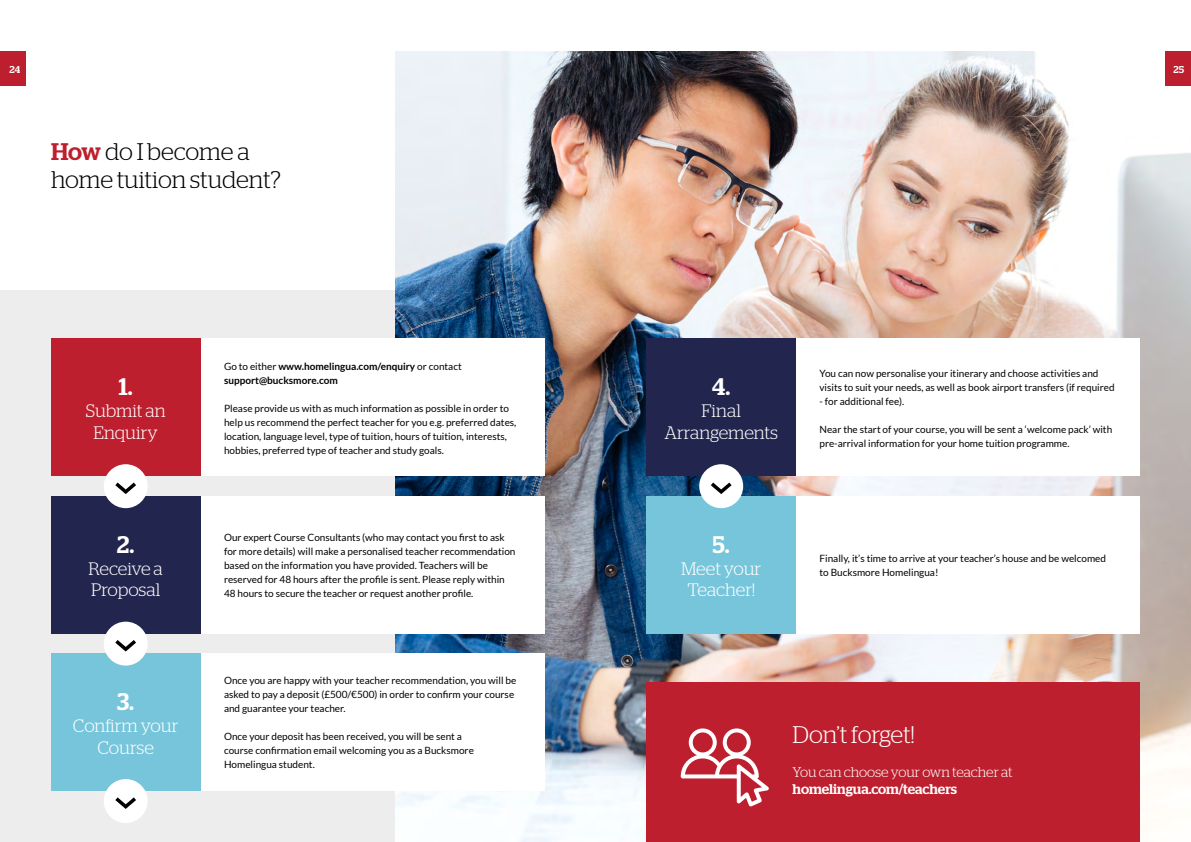
<style>
.page{position:relative;width:1191px;height:842px;background:#fff}
.page>*{position:absolute;margin:0;border:0;box-sizing:border-box;transform-origin:0 0}
.t1{font:300 24px/28.8px "Stag";letter-spacing:-.005em;color:#000}
.t2{font:300 24px "Stag";letter-spacing:-.005em;color:#fff}
.t3{font:500 24px "Stag";color:#fff}
.t4{font:300 18px/21.6px "Stag";color:#fff;text-align:center}
.t5{font:300 14px "Stag";letter-spacing:-.01em;color:#fff}
.t6{font:500 14px "Stag";letter-spacing:-.005em;color:#fff}
.t7{font:10px/14px "Lato";color:#000}
.t8{font:700 10px/14px "Lato";color:#000}
.t9{font:500 10px "Stag";color:#fff}
.s1{font-weight:500;color:#bd1f2e}
.s2{font-weight:400}
</style>
<div class="page">
<div style="left:0;top:291px;width:506px;height:551px;background:#ededed"></div>
<img style="left:395px;top:51px;width:796px;height:791px">
<div style="left:51px;top:339px;width:493px;height:137px;background:#fff"></div>
<div style="left:646px;top:339px;width:494px;height:137px;background:#fff"></div>
<div style="left:646px;top:496px;width:494px;height:138px;background:#fff"></div>
<div style="left:51px;top:496px;width:493px;height:138px;background:#fff"></div>
<div style="left:51px;top:654px;width:493px;height:137px;background:#fff"></div>
<div style="left:51px;top:339px;width:149px;height:137px;background:#bd1f2e"></div>
<div style="left:646px;top:339px;width:150px;height:137px;background:#22254d"></div>
<div style="left:646px;top:496px;width:150px;height:138px;background:#76c5db"></div>
<div style="left:51px;top:496px;width:149px;height:138px;background:#22254d"></div>
<div style="left:51px;top:654px;width:149px;height:137px;background:#76c5db"></div>
<div style="left:646px;top:683px;width:494px;height:159px;background:#bd1f2e"></div>
<svg style="left:680px;top:728px;width:89px;height:78px"></svg>
<div style="left:104px;top:464px;width:44px;height:44px;background:#fff;border-radius:50%"></div>
<svg style="left:115px;top:482px;width:21px;height:12px"></svg>
<div style="left:104px;top:622px;width:44px;height:44px;background:#fff;border-radius:50%"></div>
<svg style="left:115px;top:640px;width:21px;height:11px"></svg>
<div style="left:104px;top:779px;width:44px;height:44px;background:#fff;border-radius:50%"></div>
<svg style="left:115px;top:797px;width:21px;height:12px"></svg>
<div style="left:699px;top:464px;width:44px;height:44px;background:#fff;border-radius:50%"></div>
<svg style="left:711px;top:482px;width:20px;height:12px"></svg>
<div style="left:0;top:51px;width:26px;height:35px;background:#bd1f2e"></div>
<div style="left:1165px;top:51px;width:26px;height:35px;background:#bd1f2e"></div>
<p class="t9" style="left:9px;top:64px;width:12px">24</p>
<p class="t9" style="left:1173px;top:64px;width:12px">25</p>
<h1 class="t1" style="left:51px;top:136px;width:231px"><span class="s1">How</span> do I become a home tuition student?</h1>
<h1 class="t3" style="left:119px;top:373px;width:15px">1.</h1>
<h2 class="t4" style="left:86px;top:400px;width:81px">Submit an<br>Enquiry</h2>
<h1 class="t3" style="left:117px;top:530px;width:19px">2.</h1>
<h2 class="t4" style="left:88px;top:557px;width:76px;text-align:left">Receive a<br>Proposal</h2>
<h1 class="t3" style="left:117px;top:688px;width:18px">3.</h1>
<h2 class="t4" style="left:73px;top:714px;width:107px">Confirm your<br>Course</h2>
<p class="t8" style="left:224px;top:359px;width:239px"><span class="s2">Go to either</span> www.homelingua.com/enquiry <span class="s2">or contact </span>support@bucksmore.com</p>
<p class="t7" style="left:224px;top:401px;width:294px">Please provide us with as much information as possible in order to help us recommend the perfect teacher for you e.g. preferred dates, location, language level, type of tuition, hours of tuition, interests, hobbies, preferred type of teacher and study goals.</p>
<p class="t7" style="left:224px;top:530px;width:293px">Our expert Course Consultants (who may contact you first to ask for more details) will make a personalised teacher recommendation based on the information you have provided. Teachers will be reserved for 48 hours after the profile is sent. Please reply within 48 hours to secure the teacher or request another profile.</p>
<p class="t7" style="left:224px;top:674px;width:294px">Once you are happy with your teacher recommendation, you will be asked to pay a deposit (£500/€500) in order to confirm your course and guarantee your teacher.</p>
<p class="t7" style="left:224px;top:730px;width:251px">Once your deposit has been received, you will be sent a course confirmation email welcoming you as a Bucksmore<br>Homelingua student.</p>
<h1 class="t3" style="left:712px;top:373px;width:20px">4.</h1>
<h2 class="t4" style="left:664px;top:400px;width:115px">Final<br>Arrangements</h2>
<h1 class="t3" style="left:713px;top:530px;width:18px">5.</h1>
<h2 class="t4" style="left:681px;top:557px;width:82px">Meet your<br>Teacher!</h2>
<p class="t7" style="left:819px;top:366px;width:297px">You can now personalise your itinerary and choose activities and visits to suit your needs, as well as book airport transfers (if required</p>
<p class="t7" style="left:819px;top:394px;width:86px">- for additional fee).</p>
<p class="t7" style="left:819px;top:422px;width:294px">Near the start of your course, you will be sent a ‘welcome pack’ with pre-arrival information for your home tuition programme.</p>
<p class="t7" style="left:819px;top:551px;width:288px">Finally, it’s time to arrive at your teacher’s house and be welcomed to Bucksmore Homelingua!</p>
<h1 class="t2" style="left:792px;top:721px;width:123px">Don’t forget!</h1>
<h3 class="t5" style="left:792px;top:764px;width:222px">You can choose your own teacher at</h3>
<h3 class="t6" style="left:792px;top:781px;width:166px">homelingua.com/teachers</h3>
</div>
